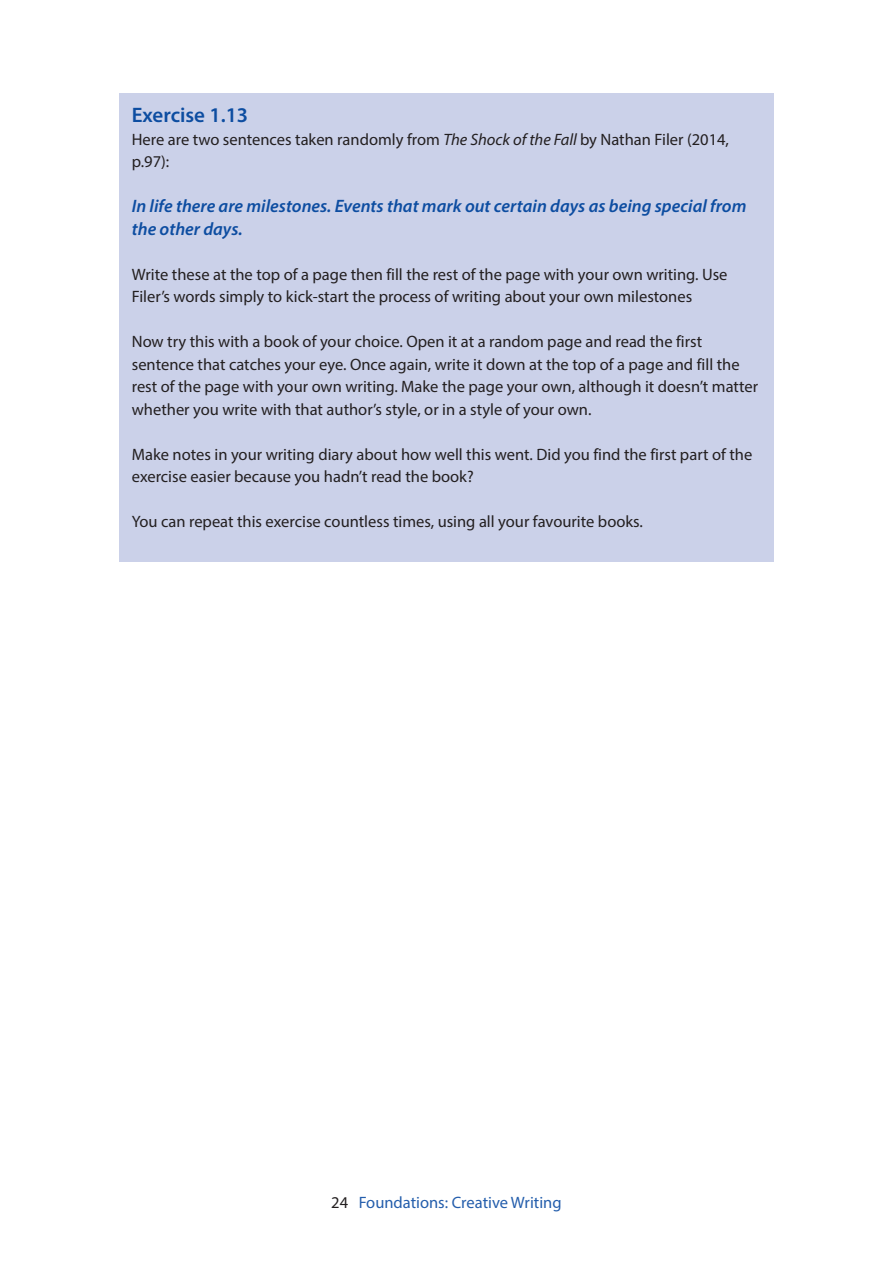
<style>
.page{position:relative;width:893px;height:1263px;background:#fff}
.page>*{position:absolute;margin:0;border:0;box-sizing:border-box;transform-origin:0 0}
.t1{font:600 21px "Myriad Pro";color:#0d4da1}
.t2{font:italic 600 18px/22.5px "Myriad Pro";color:#0d4da1}
.t3{font:16.5px/22.5px "Myriad Pro";color:#231f20}
.t4{font:16.5px "Myriad Pro";color:#245eac}
.s1{font-style:italic}
.s2{color:#231f20}
</style>
<div class="page">
<div style="left:119px;top:94px;width:655px;height:468px;background:#cbd1e9"></div>
<p class="t1" style="left:132px;top:102px;width:118px">Exercise 1.13</p>
<p class="t3" style="left:132px;top:128px;width:599px">Here are two sentences taken randomly from <span class="s1">The Shock of the Fall</span> by Nathan Filer (2014, p.97):</p>
<p class="t2" style="left:132px;top:194px;width:616px">In life there are milestones. Events that mark out certain days as being special from the other days.</p>
<p class="t3" style="left:132px;top:263px;width:597px">Write these at the top of a page then fill the rest of the page with your own writing. Use<br>Filer’s words simply to kick-start the process of writing about your own milestones</p>
<p class="t3" style="left:132px;top:330px;width:628px">Now try this with a book of your choice. Open it at a random page and read the first sentence that catches your eye. Once again, write it down at the top of a page and fill the rest of the page with your own writing. Make the page your own, although it doesn’t matter whether you write with that author’s style, or in a style of your own.</p>
<p class="t3" style="left:132px;top:443px;width:622px">Make notes in your writing diary about how well this went. Did you find the first part of the exercise easier because you hadn’t read the book?</p>
<p class="t3" style="left:132px;top:510px;width:513px">You can repeat this exercise countless times, using all your favourite books.</p>
<p class="t4" style="left:331px;top:1193px;width:232px"><span class="s2">24</span> Foundations: Creative Writing</p>
</div>
